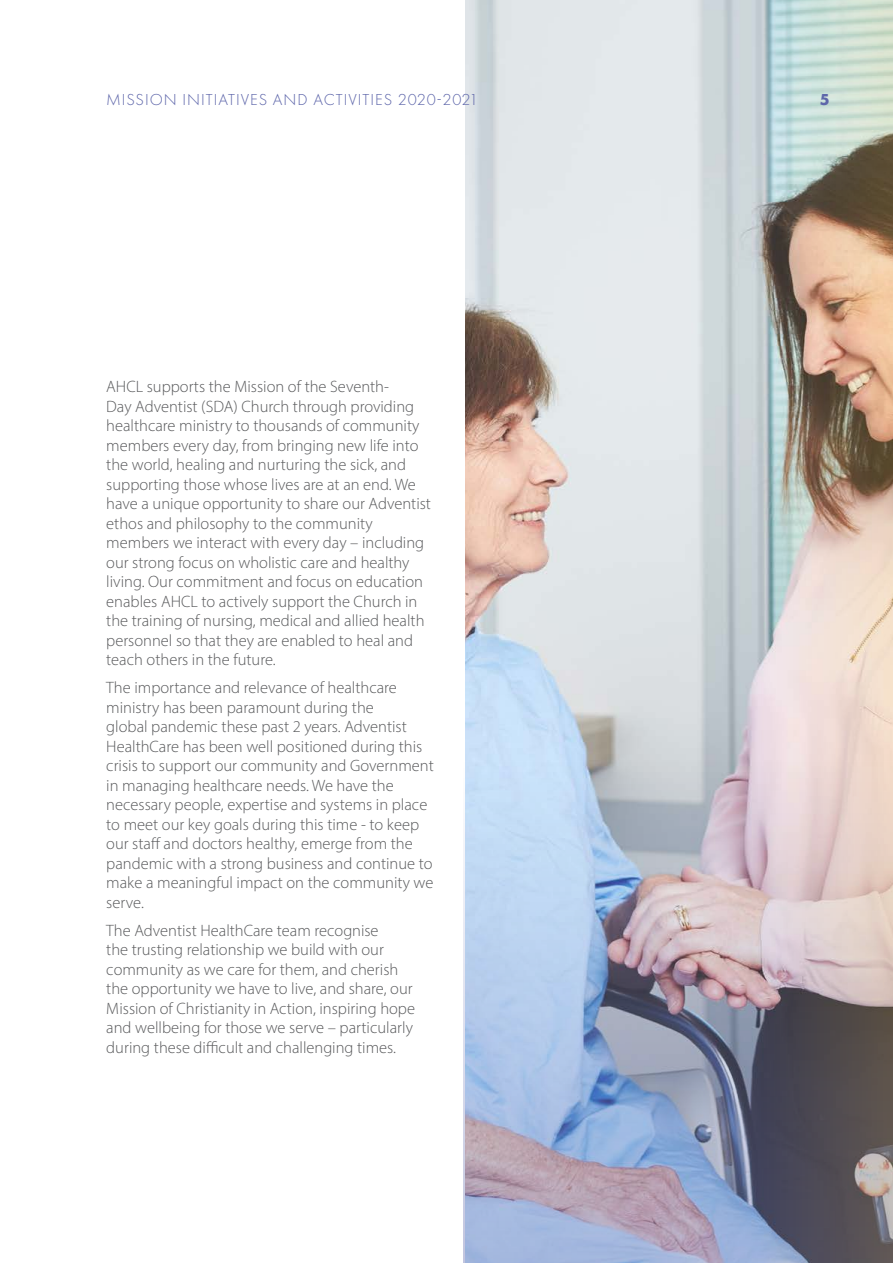
<style>
.page{position:relative;width:893px;height:1263px;background:#fff}
.page>*{position:absolute;margin:0;border:0;box-sizing:border-box;transform-origin:0 0}
.t1{font:300 16.5px/19.5px "Myriad Pro";color:#58595b}
.t2{font:300 16.5px "Futura PT";letter-spacing:.06em;color:#5e66aa}
.t3{font:700 16.5px "Futura PT";color:#5e66aa}
</style>
<div class="page">
<img style="left:465px;top:0;width:293px;height:759px">
<img style="left:463px;top:759px;width:295px;height:504px">
<img style="left:758px;top:0;width:135px;height:1263px">
<p class="t2" style="left:106px;top:90px;width:374px">MISSION INITIATIVES AND ACTIVITIES 2020-2021</p>
<p class="t3" style="left:820px;top:89px;width:11px">5</p>
<p class="t1" style="left:106px;top:377px;width:326px">AHCL supports the Mission of the Seventh-<br>Day Adventist (SDA) Church through providing healthcare ministry to thousands of community members every day, from bringing new life into the world, healing and nurturing the sick, and supporting those whose lives are at an end. We have a unique opportunity to share our Adventist ethos and philosophy to the community members we interact with every day – including our strong focus on wholistic care and healthy living. Our commitment and focus on education enables AHCL to actively support the Church in the training of nursing, medical and allied health personnel so that they are enabled to heal and teach others in the future.</p>
<p class="t1" style="left:106px;top:678px;width:329px">The importance and relevance of healthcare ministry has been paramount during the<br>global pandemic these past 2 years. Adventist HealthCare has been well positioned during this crisis to support our community and Government in managing healthcare needs. We have the necessary people, expertise and systems in place to meet our key goals during this time - to keep our staff and doctors healthy, emerge from the pandemic with a strong business and continue to make a meaningful impact on the community we serve.</p>
<p class="t1" style="left:106px;top:920px;width:310px">The Adventist HealthCare team recognise<br>the trusting relationship we build with our community as we care for them, and cherish the opportunity we have to live, and share, our Mission of Christianity in Action, inspiring hope and wellbeing for those we serve – particularly during these difficult and challenging times.</p>
</div>
